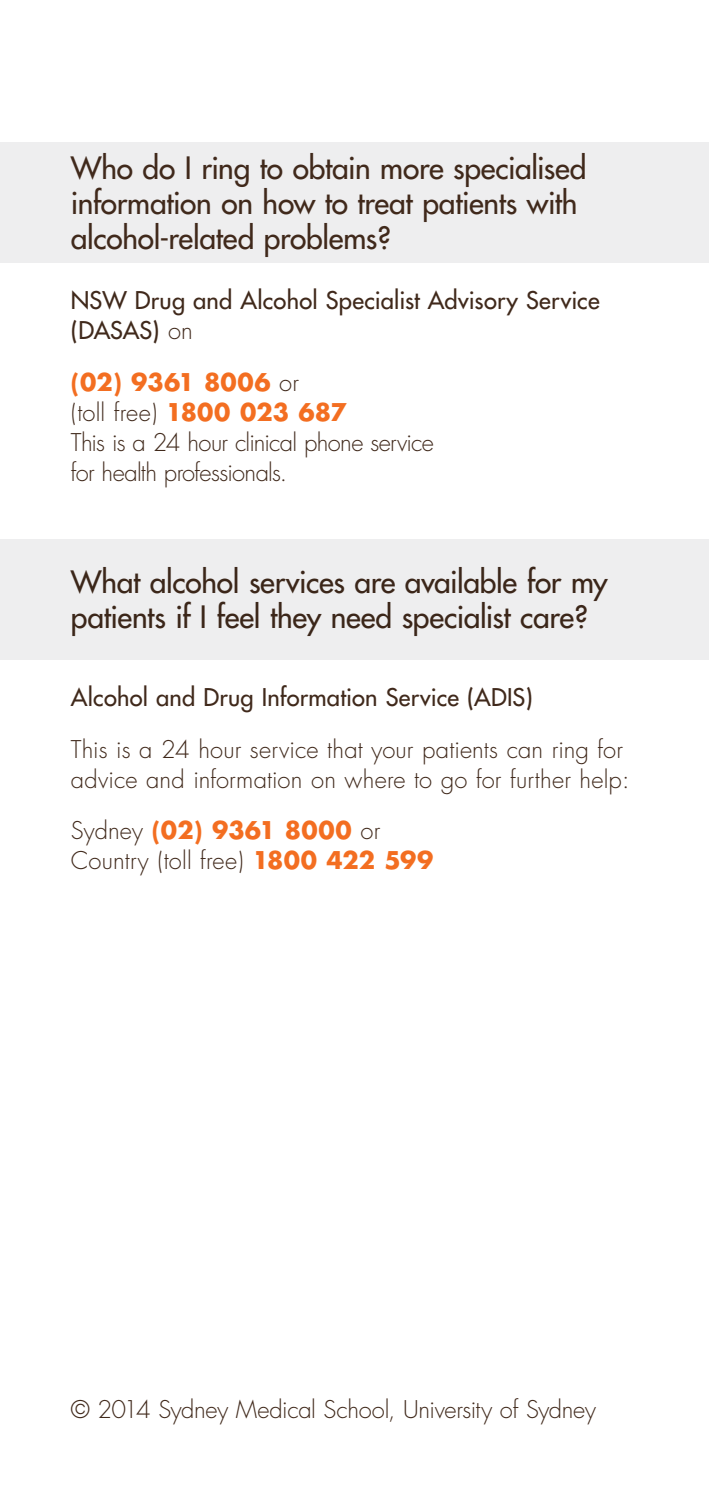
<style>
.page{position:relative;width:709px;height:1489px;background:#fff}
.page>*{position:absolute;margin:0;border:0;box-sizing:border-box;transform-origin:0 0}
.t1{font:30px/35px "Futura";letter-spacing:-.01em;color:#40291b}
.t2{font:300 23.75px/30px "Futura";letter-spacing:-.005em;color:#40291b}
.t3{font:300 23.75px/30px "Futura";letter-spacing:-.025em;color:#40291b}
.t4{font:23.75px/30px "Futura";letter-spacing:.01em;color:#40291b}
.s1{font-weight:300}
.s2{font-weight:700;color:#f36e21}
</style>
<div class="page">
<div style="left:0;top:142px;width:709px;height:120px;background:#eeeeef"></div>
<div style="left:0;top:539px;width:709px;height:120px;background:#eeeeef"></div>
<p class="t1" style="left:71px;top:150px;width:517px">Who do I ring to obtain more specialised information on how to treat patients with alcohol-related problems?</p>
<p class="t4" style="left:71px;top:286px;width:530px">NSW Drug and Alcohol Specialist Advisory Service (DASAS) <span class="s1">on</span></p>
<p class="t3" style="left:71px;top:368px;width:365px"><span class="s2">(02) 9361 8006</span> or<br>(toll free) <span class="s2">1800 023 687<br></span>This is a 24 hour clinical phone service for health professionals.</p>
<p class="t1" style="left:71px;top:565px;width:538px">What alcohol services are available for my patients if I feel they need specialist care?</p>
<p class="t4" style="left:71px;top:682px;width:463px">Alcohol and Drug Information Service (ADIS)</p>
<p class="t2" style="left:71px;top:734px;width:560px">This is a 24 hour service that your patients can ring for advice and information on where to go for further help:</p>
<p class="t2" style="left:71px;top:816px;width:364px">Sydney <span class="s2">(02) 9361 8000</span> or<br>Country (toll free) <span class="s2">1800 422 599</span></p>
<p class="t2" style="left:71px;top:1394px;width:526px">© 2014 Sydney Medical School, University of Sydney</p>
</div>
